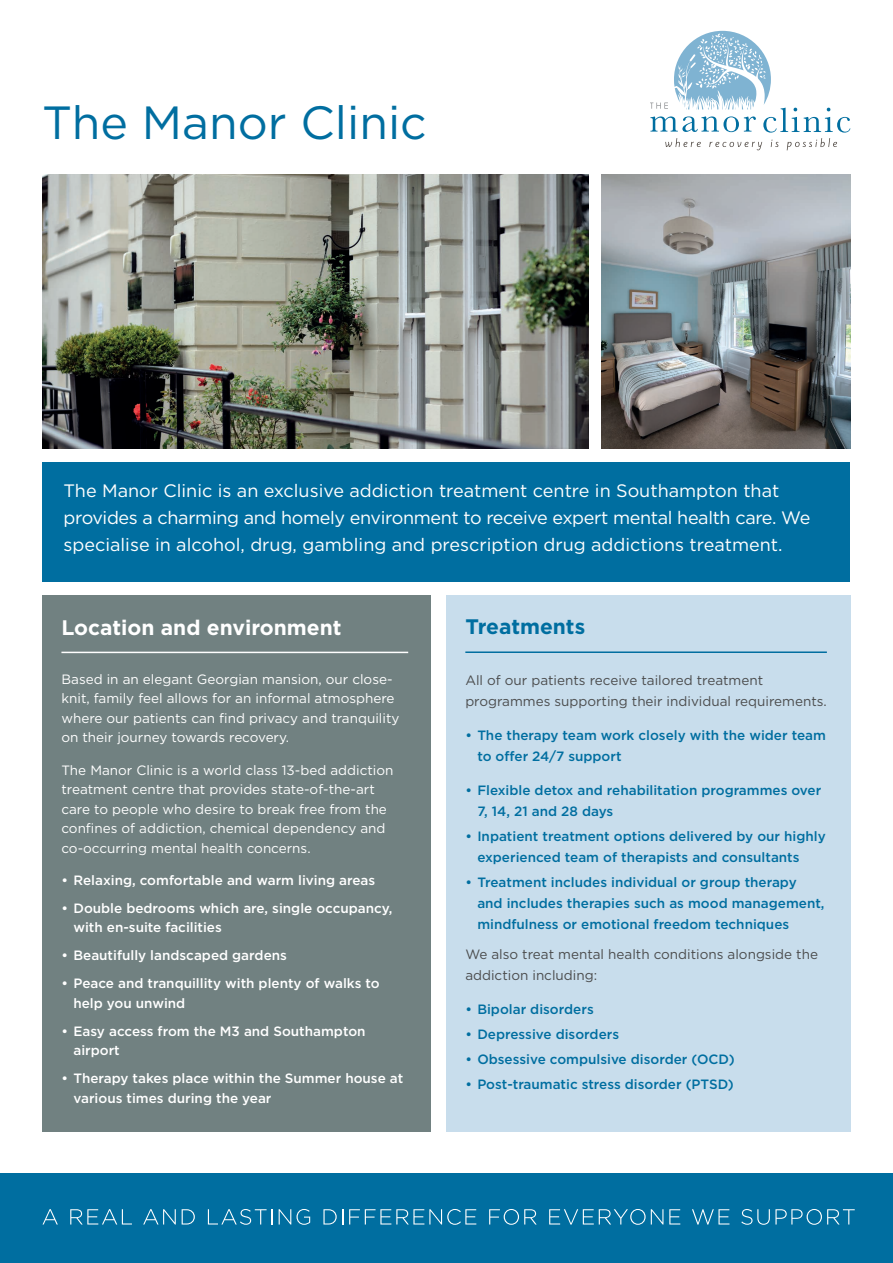
<style>
.page{position:relative;width:893px;height:1263px;background:#fff}
.page>*{position:absolute;margin:0;border:0;box-sizing:border-box;transform-origin:0 0}
.t1{font:46.5px "Gotham";color:#006ea0}
.t2{font:700 21px "Gotham";color:#fff}
.t3{font:700 21px "Gotham";color:#006ea0}
.t4{font:18px/27px "Gotham";color:#fff}
.t5{font:500 13.5px/21px "Gotham";color:#006ea0}
.t6{font:13.5px/19.5px "Gotham";color:#fff}
.t7{font:500 13.5px/19.5px "Gotham";color:#fff}
.t8{font:13.5px/21px "Gotham";color:#4b4c4d}
</style>
<div class="page">
<div style="left:0;top:1174px;width:893px;height:89px;background:#006ea0"></div>
<svg style="left:43px;top:1209px;width:15px;height:15px"></svg>
<svg style="left:70px;top:1209px;width:62px;height:15px"></svg>
<svg style="left:143px;top:1209px;width:33px;height:15px"></svg>
<svg style="left:182px;top:1209px;width:13px;height:15px"></svg>
<svg style="left:208px;top:1209px;width:65px;height:16px"></svg>
<svg style="left:279px;top:1209px;width:31px;height:16px"></svg>
<svg style="left:323px;top:1209px;width:20px;height:15px"></svg>
<svg style="left:349px;top:1209px;width:127px;height:16px"></svg>
<svg style="left:489px;top:1209px;width:48px;height:16px"></svg>
<svg style="left:549px;top:1209px;width:114px;height:16px"></svg>
<svg style="left:669px;top:1209px;width:11px;height:15px"></svg>
<svg style="left:692px;top:1209px;width:37px;height:15px"></svg>
<svg style="left:741px;top:1209px;width:114px;height:16px"></svg>
<img style="left:42px;top:174px;width:547px;height:275px">
<img style="left:602px;top:174px;width:248px;height:275px">
<div style="left:43px;top:595px;width:388px;height:537px;background:#718181"></div>
<div style="left:43px;top:462px;width:807px;height:120px;background:#006ea0"></div>
<div style="left:446px;top:595px;width:404px;height:537px;background:#c8ddec"></div>
<hr style="left:61px;top:652px;width:347px;height:1px;background:#fff">
<hr style="left:465px;top:651px;width:362px;height:2px;background:#006ea0">
<svg style="left:650px;top:31px;width:200px;height:119px"></svg>
<h1 class="t1" style="left:42px;top:93px;width:386px">The Manor Clinic</h1>
<p class="t4" style="left:64px;top:477px;width:748px">The Manor Clinic is an exclusive addiction treatment centre in Southampton that provides a charming and homely environment to receive expert mental health care. We specialise in alcohol, drug, gambling and prescription drug addictions treatment.</p>
<h2 class="t2" style="left:61px;top:613px;width:282px">Location and environment</h2>
<p class="t6" style="left:61px;top:669px;width:339px">Based in an elegant Georgian mansion, our close&shy;knit, family feel allows for an informal atmosphere where our patients can find privacy and tranquility on their journey towards recovery.</p>
<p class="t6" style="left:61px;top:760px;width:333px">The Manor Clinic is a world class 13-bed addiction treatment centre that provides state-of-the-art care to people who desire to break free from the confines of addiction, chemical dependency and co-occurring mental health concerns.</p>
<p class="t7" style="left:61px;top:870px;width:315px">• Relaxing, comfortable and warm living areas</p>
<p class="t7" style="left:73px;top:898px;width:320px;text-indent:-12px">• Double bedrooms which are, single occupancy, with en-suite facilities</p>
<p class="t7" style="left:61px;top:946px;width:227px">• Beautifully landscaped gardens</p>
<p class="t7" style="left:73px;top:974px;width:308px;text-indent:-12px">• Peace and tranquillity with plenty of walks to help you unwind</p>
<p class="t7" style="left:73px;top:1021px;width:294px;text-indent:-12px">• Easy access from the M3 and Southampton airport</p>
<p class="t7" style="left:73px;top:1069px;width:331px;text-indent:-12px">• Therapy takes place within the Summer house at various times during the year</p>
<h2 class="t3" style="left:465px;top:613px;width:121px">Treatments</h2>
<p class="t8" style="left:465px;top:670px;width:363px">All of our patients receive tailored treatment programmes supporting their individual requirements.</p>
<p class="t5" style="left:477px;top:724px;width:350px;text-indent:-12px">• The therapy team work closely with the wider team to offer 24/7 support</p>
<p class="t5" style="left:477px;top:779px;width:345px;text-indent:-12px">• Flexible detox and rehabilitation programmes over<br>7, 14, 21 and 28 days</p>
<p class="t5" style="left:477px;top:825px;width:350px;text-indent:-12px">• Inpatient treatment options delivered by our highly experienced team of therapists and consultants</p>
<p class="t5" style="left:477px;top:872px;width:349px;text-indent:-12px">• Treatment includes individual or group therapy and includes therapies such as mood management, mindfulness or emotional freedom techniques</p>
<p class="t8" style="left:465px;top:943px;width:354px">We also treat mental health conditions alongside the addiction including:</p>
<p class="t5" style="left:465px;top:998px;width:130px">• Bipolar disorders</p>
<p class="t5" style="left:465px;top:1023px;width:155px">• Depressive disorders</p>
<p class="t5" style="left:465px;top:1049px;width:271px">• Obsessive compulsive disorder (OCD)</p>
<p class="t5" style="left:465px;top:1074px;width:270px">• Post-traumatic stress disorder (PTSD)</p>
</div>
